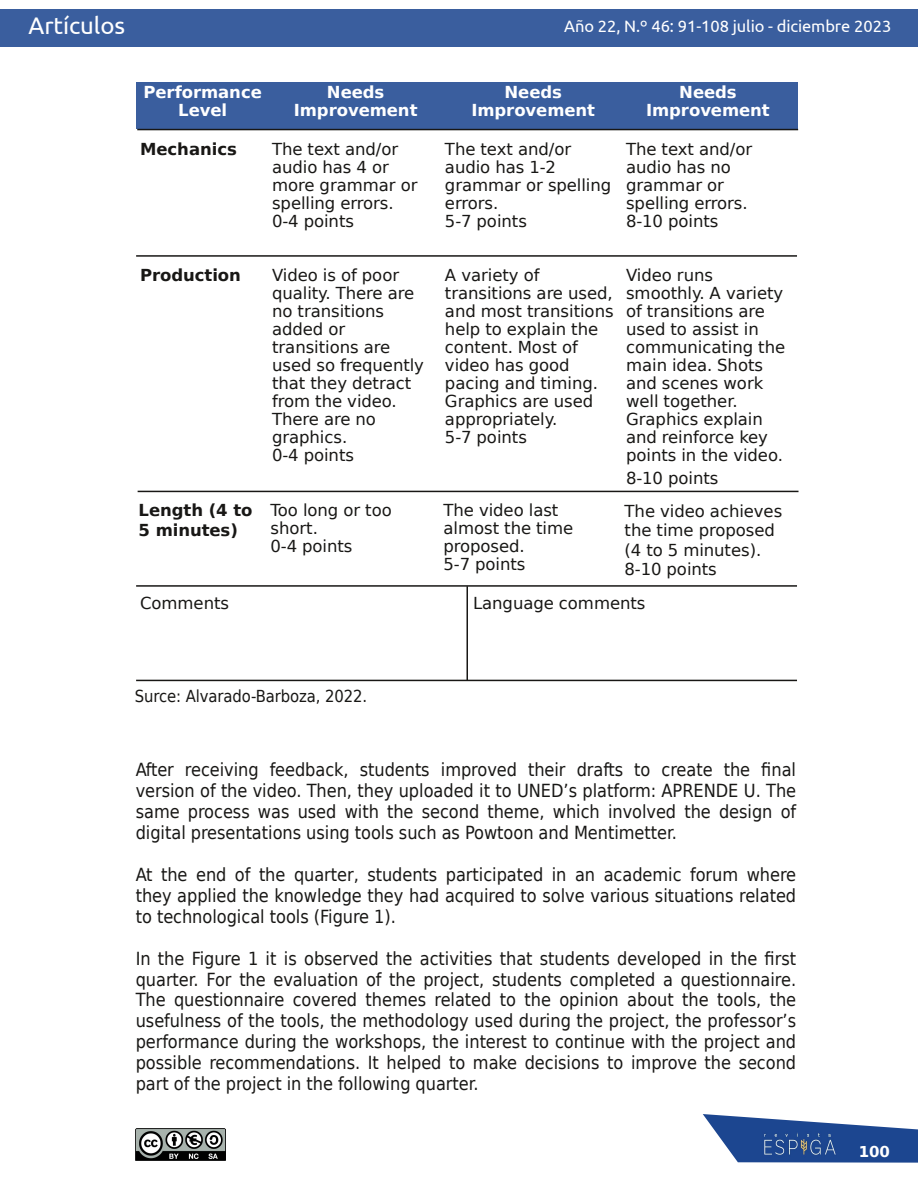
<style>
.page{position:relative;width:918px;height:1188px;background:#fff}
.page>*{position:absolute;margin:0;border:0;box-sizing:border-box;transform-origin:0 0}
.t1{font:24px "Ubuntu";letter-spacing:-.005em;color:#fff}
.t2{font:18px/21px "DejaVu Sans Condensed";color:#181715;text-align:justify}
.t3{font:16.5px/18px "DejaVu Sans";letter-spacing:-.005em;color:#181715}
.t4{font:700 16.5px/18px "DejaVu Sans";letter-spacing:-.005em;color:#fff;text-align:center}
.t5{font:700 16.5px/19.5px "DejaVu Sans";letter-spacing:-.005em;color:#181715}
.t6{font:16.5px "Ubuntu";color:#fff}
.t7{font:16.5px "DejaVu Sans Condensed";letter-spacing:-.005em;color:#181715}
.t8{font:700 15px "DejaVu Sans";color:#fff}
</style>
<div class="page">
<svg style="left:703px;top:1114px;width:215px;height:49px"></svg>
<img style="left:741px;top:1129px;width:118px;height:31px">
<div style="left:0;top:9px;width:918px;height:38px;background:#3a5e9e"></div>
<img style="left:135px;top:1129px;width:90px;height:31px">
<div style="left:136px;top:82px;width:662px;height:46px;background:#3a5e9e"></div>
<hr style="left:137px;top:129px;width:661px;height:1px;background:#181715">
<hr style="left:136px;top:255px;width:661px;height:2px;background:#181715">
<hr style="left:138px;top:491px;width:661px;height:1px;background:#181715">
<hr style="left:136px;top:585px;width:661px;height:2px;background:#181715">
<hr style="left:136px;top:680px;width:661px;height:1px;background:#181715">
<hr style="left:466px;top:586px;width:2px;height:95px;background:#181715">
<h1 class="t1" style="left:28px;top:12px;width:98px">Artículos</h1>
<p class="t6" style="left:564px;top:17px;width:329px">Año 22, N.º 46: 91-108 julio - diciembre 2023</p>
<p class="t4" style="left:144px;top:83px;width:120px">Performance<br>Level</p>
<p class="t4" style="left:294px;top:83px;width:125px">Needs<br>Improvement</p>
<p class="t4" style="left:471px;top:83px;width:125px">Needs<br>Improvement</p>
<p class="t4" style="left:646px;top:83px;width:125px">Needs<br>Improvement</p>
<p class="t3" style="left:626px;top:141px;width:128px">The text and/or audio has no grammar or spelling errors.<br>8-10 points</p>
<p class="t5" style="left:140px;top:139px;width:98px">Mechanics</p>
<p class="t3" style="left:272px;top:140px;width:147px">The text and/or audio has 4 or more grammar or spelling errors.<br>0-4 points</p>
<p class="t3" style="left:445px;top:140px;width:168px">The text and/or audio has 1-2 grammar or spelling errors.<br>5-7 points</p>
<p class="t5" style="left:140px;top:265px;width:102px">Production</p>
<p class="t5" style="left:139px;top:501px;width:115px">Length (4 to<br>5 minutes)</p>
<p class="t3" style="left:272px;top:266px;width:153px">Video is of poor quality. There are no transitions added or transitions are used so frequently that they detract from the video.<br>There are no graphics.<br>0-4 points</p>
<p class="t3" style="left:271px;top:502px;width:123px">Too long or too short.<br>0-4 points</p>
<p class="t3" style="left:445px;top:266px;width:170px">A variety of transitions are used, and most transitions help to explain the content. Most of video has good pacing and timing.<br>Graphics are used appropriately.<br>5-7 points</p>
<p class="t3" style="left:443px;top:502px;width:131px">The video last almost the time proposed.<br>5-7 points</p>
<p class="t3" style="left:626px;top:267px;width:161px">Video runs smoothly. A variety of transitions are used to assist in communicating the main idea. Shots and scenes work well together.<br>Graphics explain and reinforce key points in the video.</p>
<p class="t3" style="left:626px;top:469px;width:94px">8-10 points</p>
<p class="t3" style="left:625px;top:502px;width:159px;line-height:19.5px">The video achieves the time proposed (4 to 5 minutes).<br>8-10 points</p>
<p class="t3" style="left:140px;top:594px;width:90px">Comments</p>
<p class="t3" style="left:473px;top:594px;width:174px">Language comments</p>
<p class="t7" style="left:135px;top:687px;width:234px">Surce: Alvarado-Barboza, 2022.</p>
<p class="t2" style="left:136px;top:759px;width:662px">After receiving feedback, students improved their drafts to create the final version of the video. Then, they uploaded it to UNED’s platform: APRENDE U. The same process was used with the second theme, which involved the design of digital presentations using tools such as Powtoon and Mentimetter.</p>
<p class="t2" style="left:136px;top:864px;width:662px">At the end of the quarter, students participated in an academic forum where they applied the knowledge they had acquired to solve various situations related to technological tools (Figure 1).</p>
<p class="t2" style="left:136px;top:948px;width:662px">In the Figure 1 it is observed the activities that students developed in the first quarter. For the evaluation of the project, students completed a questionnaire.<br>The questionnaire covered themes related to the opinion about the tools, the usefulness of the tools, the methodology used during the project, the professor’s performance during the workshops, the interest to continue with the project and possible recommendations. It helped to make decisions to improve the second part of the project in the following quarter.</p>
<p class="t8" style="left:859px;top:1143px;width:33px">100</p>
</div>
